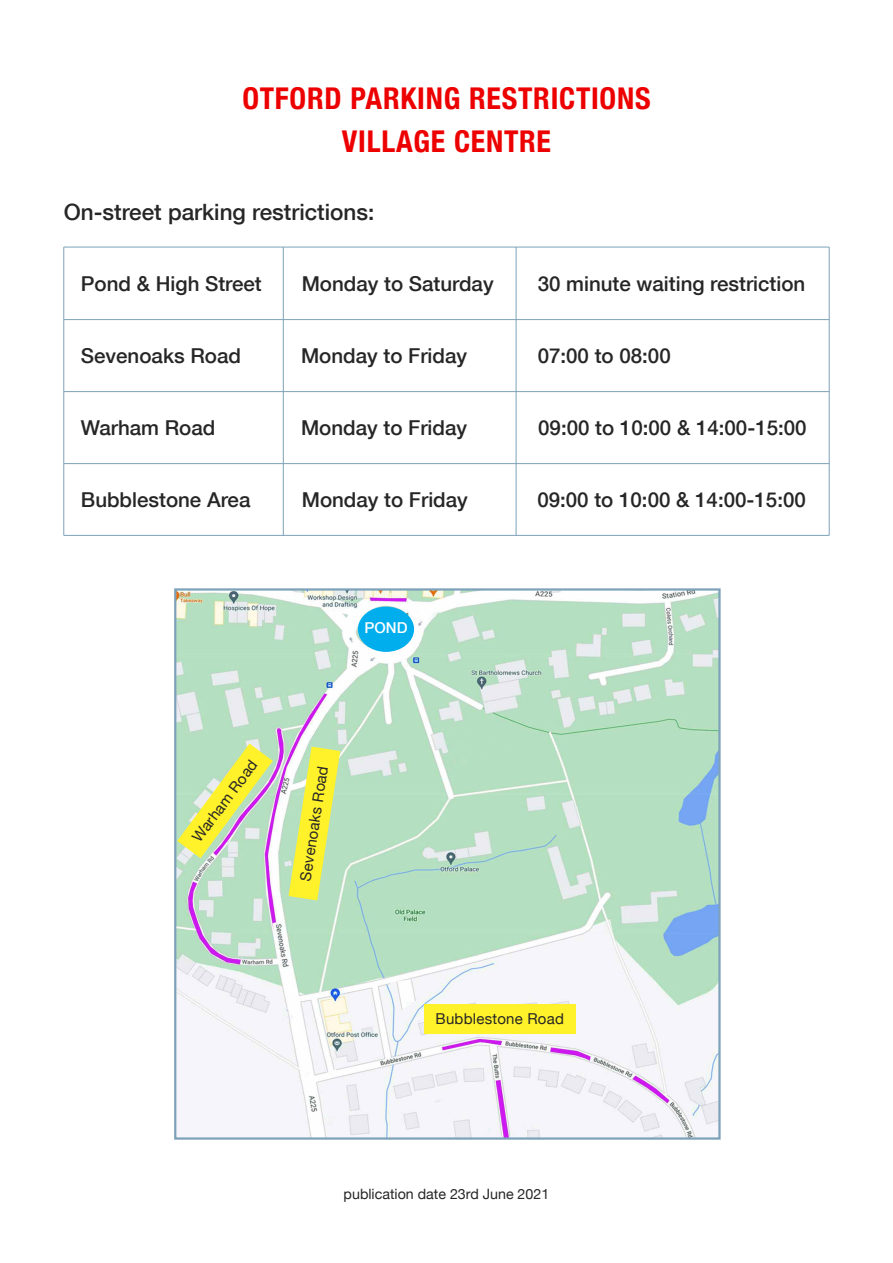
<style>
.page{position:relative;width:893px;height:1263px;background:#fff}
.page>*{position:absolute;margin:0;border:0;box-sizing:border-box;transform-origin:0 0}
.t1{font:700 condensed 30px/43.3px "Helvetica Neue";letter-spacing:.025em;color:#ed0000;text-align:center}
.t2{font:500 22.5px "Helvetica Neue";color:#272627}
.t3{font:500 20.55px "Helvetica Neue";color:#272627}
.t4{font:15px "Helvetica Neue";letter-spacing:.015em;color:#272627}
.t5{font:500 15px "Helvetica Neue";color:#fff}
.t6{font:14.25px "Helvetica Neue";color:#272627}
</style>
<div class="page">
<hr style="left:64px;top:247px;width:765px;height:1px;background:#7da2b9">
<hr style="left:64px;top:319px;width:765px;height:1px;background:#7da2b9">
<hr style="left:64px;top:391px;width:765px;height:1px;background:#7da2b9">
<hr style="left:64px;top:463px;width:765px;height:1px;background:#7da2b9">
<hr style="left:64px;top:535px;width:765px;height:1px;background:#7da2b9">
<hr style="left:63px;top:247px;width:1px;height:288px;background:#7da2b9">
<hr style="left:283px;top:247px;width:1px;height:288px;background:#7da2b9">
<hr style="left:516px;top:247px;width:1px;height:288px;background:#7da2b9">
<hr style="left:829px;top:247px;width:1px;height:288px;background:#7da2b9">
<img style="left:177px;top:591px;width:541px;height:546px">
<div style="left:174px;top:588px;width:547px;height:552px;border:2px solid #7da2b9"></div>
<div style="left:424px;top:1004px;width:151px;height:29px;background:#fff12a"></div>
<svg style="left:177px;top:744px;width:96px;height:114px;background:#d3dd96"></svg>
<svg style="left:289px;top:747px;width:51px;height:153px;background:#e2e96f"></svg>
<div style="left:358px;top:607px;width:56px;height:45px;background:#00aded;border-radius:50%"></div>
<h1 class="t1" style="left:242px;top:76px;width:410px">OTFORD PARKING RESTRICTIONS<br>VILLAGE CENTRE</h1>
<p class="t2" style="left:64px;top:198px;width:312px">On-street parking restrictions:</p>
<p class="t3" style="left:81px;top:271px;width:182px">Pond &amp; High Street</p>
<p class="t3" style="left:302px;top:271px;width:193px">Monday to Saturday</p>
<p class="t3" style="left:538px;top:271px;width:269px">30 minute waiting restriction</p>
<p class="t3" style="left:81px;top:343px;width:162px">Sevenoaks Road</p>
<p class="t3" style="left:301px;top:343px;width:168px">Monday to Friday</p>
<p class="t3" style="left:538px;top:343px;width:135px">07:00 to 08:00</p>
<p class="t3" style="left:81px;top:415px;width:136px">Warham Road</p>
<p class="t3" style="left:301px;top:415px;width:168px">Monday to Friday</p>
<p class="t3" style="left:538px;top:415px;width:270px">09:00 to 10:00 &amp; 14:00-15:00</p>
<p class="t3" style="left:81px;top:487px;width:171px">Bubblestone Area</p>
<p class="t3" style="left:302px;top:487px;width:168px">Monday to Friday</p>
<p class="t3" style="left:537px;top:487px;width:270px">09:00 to 10:00 &amp; 14:00-15:00</p>
<p class="t5" style="left:364px;top:619px;width:45px">POND</p>
<p class="t4" style="left:188px;top:834px;width:99px;rotate:-53deg">Warham Road</p>
<p class="t4" style="left:296px;top:880px;width:118px;rotate:-81deg">Sevenoaks Road</p>
<p class="t4" style="left:436px;top:1010px;width:130px">Bubblestone Road</p>
<p class="t6" style="left:344px;top:1185px;width:207px">publication date 23rd June 2021</p>
</div>
